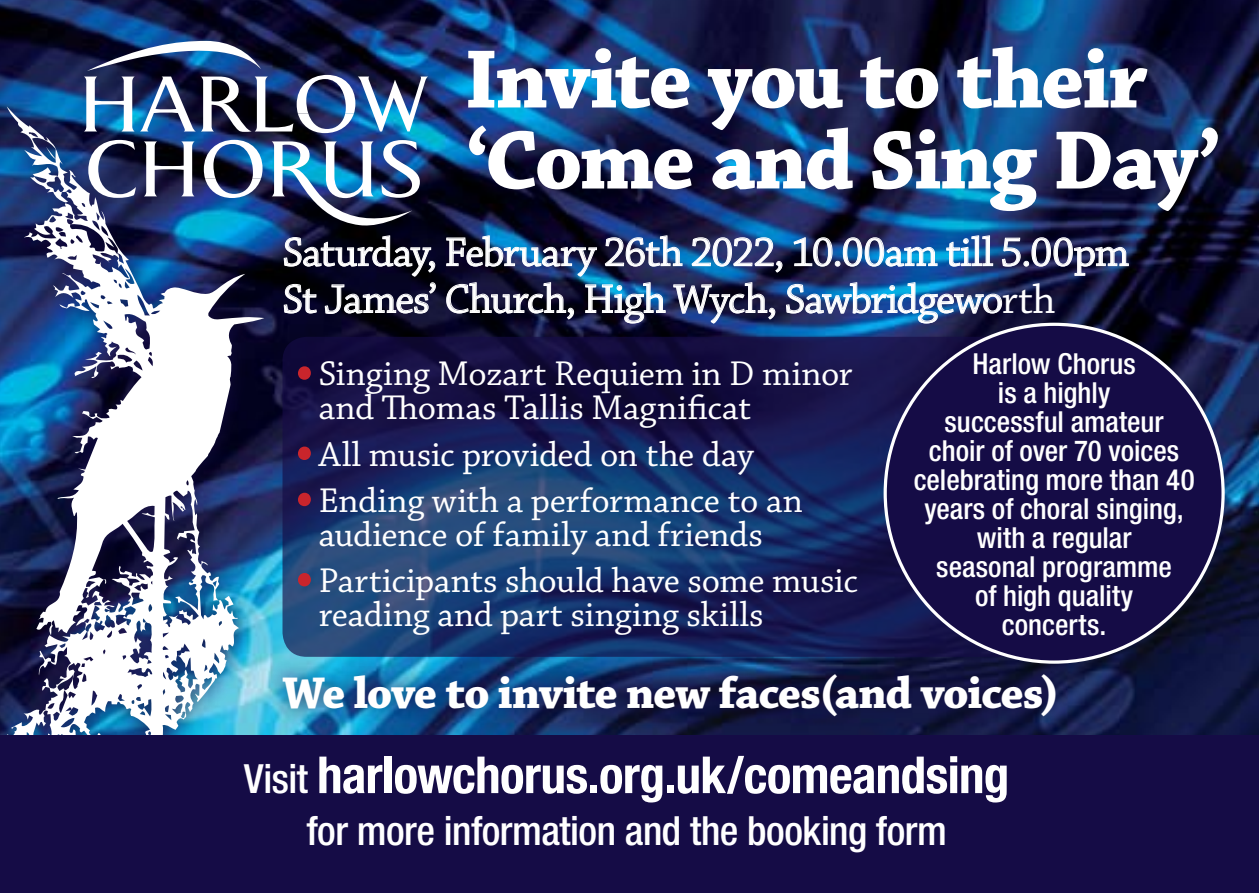
<style>
.page{position:relative;width:1259px;height:893px;background:#fff}
.page>*{position:absolute;margin:0;border:0;box-sizing:border-box;transform-origin:0 0}
.t1{font:700 87.3px/81px "Chaparral Pro";letter-spacing:-.035em;color:#fff}
.t2{font:700 condensed 51px "Helvetica Neue";letter-spacing:-.015em;color:#fff}
.t3{font:700 46.8px "Chaparral Pro";letter-spacing:-.03em;color:#fff}
.t4{font:42.6px/46.8px "Chaparral Pro";letter-spacing:-.025em;color:#fff}
.t5{font:500 condensed 40.2px "Helvetica Neue";letter-spacing:-.01em;color:#fff}
.t6{font:36.3px/34.2px "Chaparral Pro";letter-spacing:-.005em;color:#fff}
.t7{font:500 condensed 29.1px/29.1px "Helvetica Neue";color:#fff;text-align:center}
.s1{font-size:63.9px;color:#c9252c}
.s2{font-weight:500;font-size:40.2px}
</style>
<div class="page">
<img style="left:0;top:0;width:1259px;height:654px">
<div style="left:0;top:87px;width:296px;height:806px;background:#150c46;opacity:.85"></div>
<img style="left:4px;top:106px;width:260px;height:629px">
<svg style="left:282px;top:337px;width:797px;height:320px;background:#19275d"></svg>
<div style="left:0;top:735px;width:1259px;height:158px;background:#150c46"></div>
<img style="left:446px;top:235px;width:682px;height:88px">
<svg style="left:88px;top:140px;width:48px;height:58px"></svg>
<svg style="left:144px;top:141px;width:51px;height:55px"></svg>
<svg style="left:204px;top:140px;width:58px;height:58px"></svg>
<img style="left:84px;top:41px;width:344px;height:92px">
<img style="left:272px;top:140px;width:164px;height:174px">
<div style="left:885px;top:324px;width:338px;height:338px;background:#150c46;border-radius:50%"></div>
<div style="left:263px;top:654px;width:996px;height:112px;background:#150c46;opacity:.75"></div>
<h1 class="t1" style="left:464px;top:43px;width:759px">Invite you to their ‘Come and Sing Day’</h1>
<p class="t4" style="left:282px;top:230px;width:848px">Saturday, February 26th 2022, 10.00am till 5.00pm<br>St James’ Church, High Wych, Sawbridgeworth</p>
<p class="t7" style="left:913px;top:349px;width:282px">Harlow Chorus<br>is a highly<br>successful amateur choir of over 70 voices celebrating more than 40 years of choral singing, with a regular<br>seasonal programme<br>of high quality<br>concerts.</p>
<p class="t3" style="left:282px;top:665px;width:778px">We love to invite new faces(and voices)</p>
<p class="t6" style="left:319px;top:358px;width:535px;text-indent:-24px"><span class="s1">•</span> Singing Mozart Requiem in D minor and Thomas Tallis Magnificat</p>
<p class="t6" style="left:294px;top:438px;width:461px"><span class="s1">•</span> All music provided on the day</p>
<p class="t6" style="left:294px;top:485px;width:510px;text-align:center"><span class="s1">•</span> Ending with a performance to an audience of family and friends</p>
<p class="t6" style="left:319px;top:565px;width:541px;text-indent:-24px"><span class="s1">•</span> Participants should have some music reading and part singing skills</p>
<h2 class="t2" style="left:244px;top:744px;width:766px"><span class="s2">Visit</span> harlowchorus.org.uk/comeandsing</h2>
<p class="t5" style="left:306px;top:807px;width:642px">for more information and the booking form</p>
</div>
